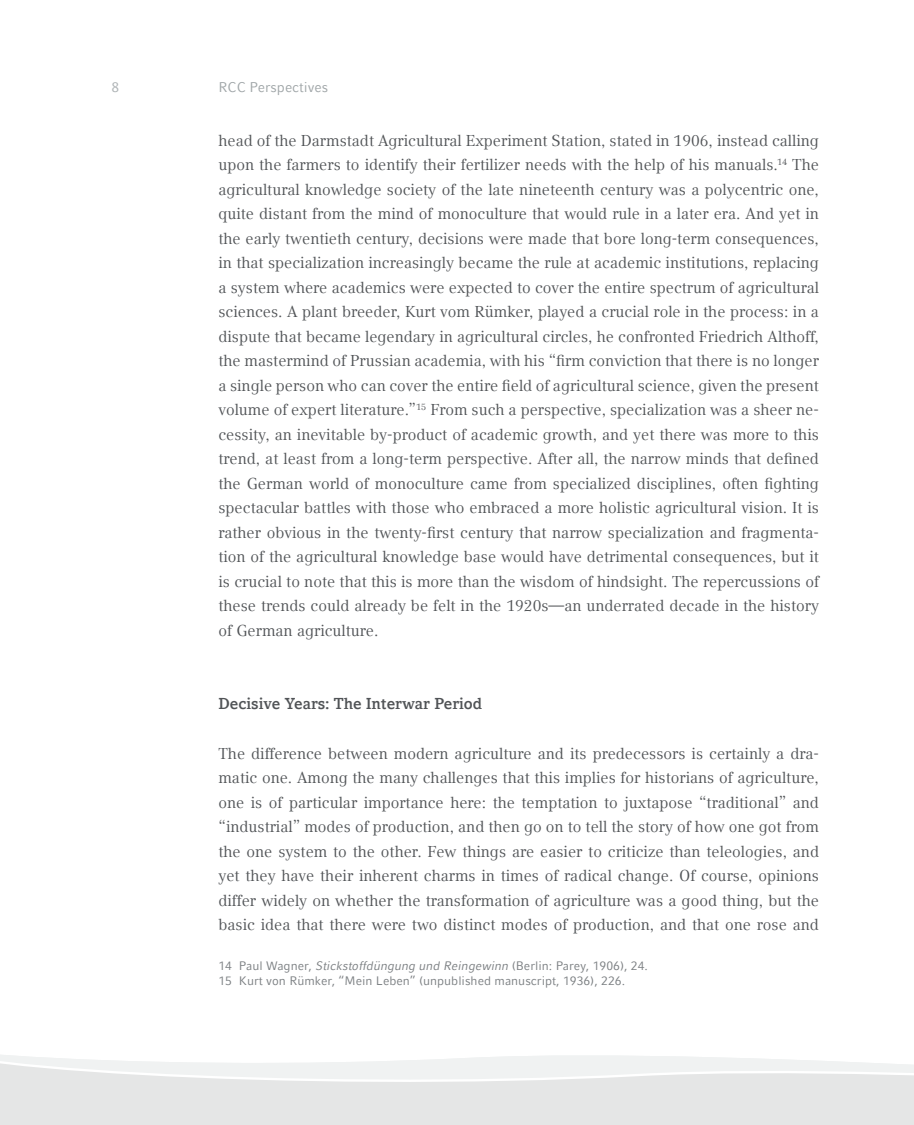
<style>
.page{position:relative;width:914px;height:1125px;background:#fff}
.page>*{position:absolute;margin:0;border:0;box-sizing:border-box;transform-origin:0 0}
.t1{font:15.75px/24.5px "LMU Compatil Text";color:#505356;text-align:justify}
.t2{font:700 15.75px "LMU Compatil Letter";color:#505356}
.t3{font:14px "LMU Compatil Fact";color:#a0a6a8}
.t4{font:14px "LMU Compatil Fact";color:#afb4b6}
.t5{font:12.25px/14.7px "LMU Compatil Fact";color:#7b7f82}
.s1{font-style:italic}
</style>
<div class="page">
<svg style="left:0;top:1055px;width:913px;height:70px;fill:#e5e6e6"></svg>
<p class="t4" style="left:111px;top:79px;width:9px">8</p>
<p class="t3" style="left:218px;top:79px;width:111px">RCC Perspectives</p>
<p class="t1" style="left:218px;top:128px;width:602px">head of the Darmstadt Agricultural Experiment Station, stated in 1906, instead calling upon the farmers to identify their fertilizer needs with the help of his manuals.<sup>14</sup> The agricultural knowledge society of the late nineteenth century was a polycentric one, quite distant from the mind of monoculture that would rule in a later era. And yet in the early twentieth century, decisions were made that bore long-term consequences, in that specialization increasingly became the rule at academic institutions, replacing a system where academics were expected to cover the entire spectrum of agricultural sciences. A plant breeder, Kurt vom Rümker, played a crucial role in the process: in a dispute that became legendary in agricultural circles, he confronted Friedrich Althoff, the mastermind of Prussian academia, with his “firm conviction that there is no longer a single person who can cover the entire field of agricultural science, given the present volume of expert literature.”<sup>15</sup> From such a perspective, specialization was a sheer ne&shy;cessity, an inevitable by-product of academic growth, and yet there was more to this trend, at least from a long-term perspective. After all, the narrow minds that defined the German world of monoculture came from specialized disciplines, often fighting spectacular battles with those who embraced a more holistic agricultural vision. It is rather obvious in the twenty-first century that narrow specialization and fragmenta&shy;tion of the agricultural knowledge base would have detrimental consequences, but it is crucial to note that this is more than the wisdom of hindsight. The repercussions of these trends could already be felt in the 1920s—an underrated decade in the history of German agriculture.</p>
<p class="t2" style="left:218px;top:695px;width:265px">Decisive Years: The Interwar Period</p>
<p class="t1" style="left:218px;top:740px;width:602px">The difference between modern agriculture and its predecessors is certainly a dra&shy;matic one. Among the many challenges that this implies for historians of agriculture, one is of particular importance here: the temptation to juxtapose “traditional” and “industrial” modes of production, and then go on to tell the story of how one got from the one system to the other. Few things are easier to criticize than teleologies, and yet they have their inherent charms in times of radical change. Of course, opinions differ widely on whether the transformation of agriculture was a good thing, but the basic idea that there were two distinct modes of production, and that one rose and</p>
<p class="t5" style="left:218px;top:958px;width:431px">14 Paul Wagner, <span class="s1">Stickstoffdüngung und Reingewinn</span> (Berlin: Parey, 1906), 24.<br>15 Kurt von Rümker, “Mein Leben” (unpublished manuscript, 1936), 226.</p>
</div>
